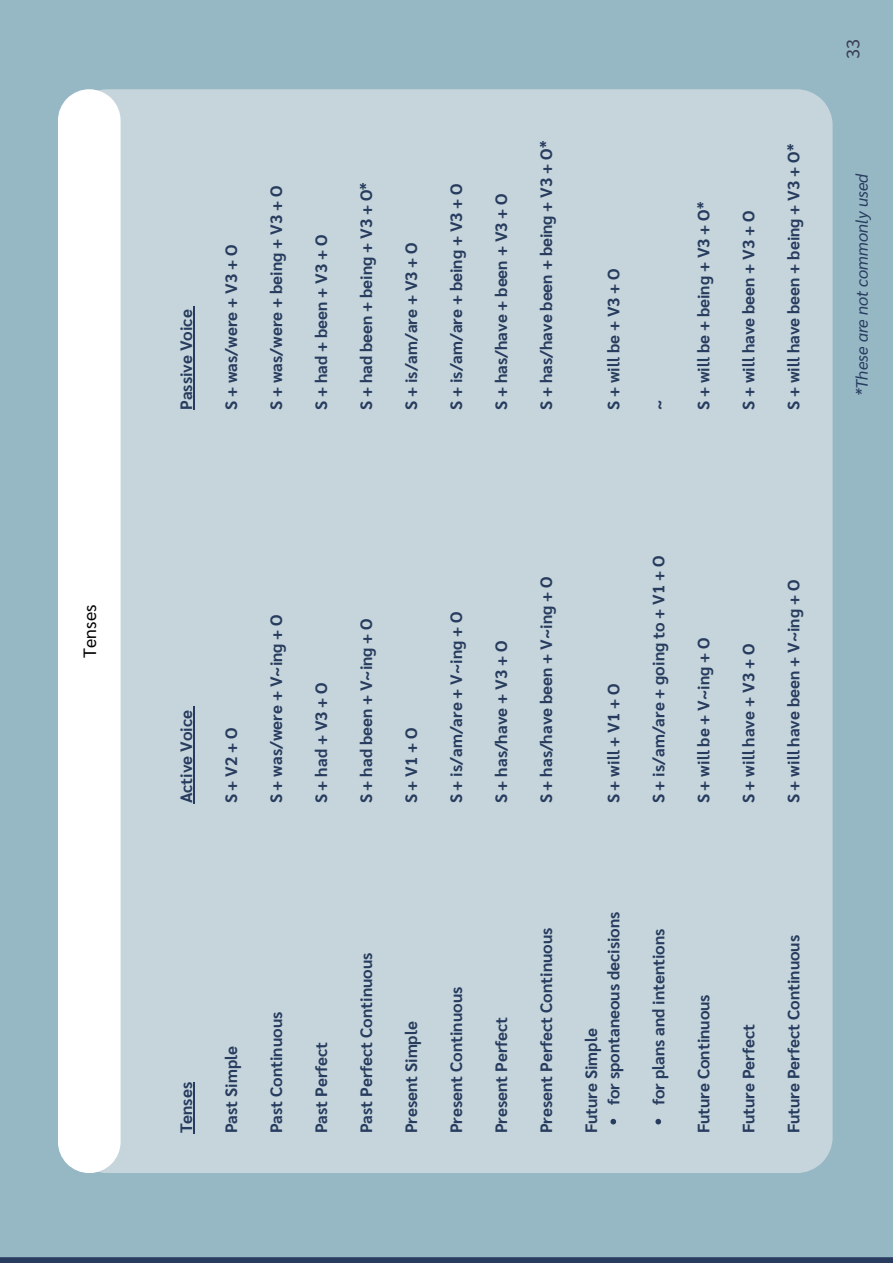
<style>
.page{position:relative;width:893px;height:1264px;background:#fff}
.page>*{position:absolute;margin:0;border:0;box-sizing:border-box;transform-origin:0 0}
.t1{font:18px "Sarabun";color:#383e54}
.t2{font:17.7px "Sarabun";color:#000}
.t3{font:700 16.5px "Sarabun";color:#273c5e}
.t4{font:italic 16.5px "Sarabun";color:#273c5e}
</style>
<div class="page">
<div style="left:0;top:0;width:892px;height:1262px;background:#96b7c4"></div>
<div style="left:121px;top:89px;width:711px;height:1084px;background:#c6d5dc"></div>
<div style="left:0;top:1257px;width:892px;height:5px;background:#273c5e"></div>
<hr style="left:193px;top:309px;width:1px;height:101px;background:#273c5e">
<svg style="left:610px;top:1118px;width:6px;height:6px"></svg>
<svg style="left:655px;top:1118px;width:6px;height:6px"></svg>
<hr style="left:193px;top:1082px;width:1px;height:51px;background:#273c5e">
<hr style="left:193px;top:710px;width:1px;height:93px;background:#273c5e">
<div style="left:58px;top:89px;width:63px;height:1084px;background:#fff"></div>
<p class="t2" style="left:77px;top:657px;width:54px;rotate:-90deg">Tenses</p>
<p class="t3" style="left:174px;top:410px;width:102px;rotate:-90deg">Passive Voice</p>
<p class="t3" style="left:219px;top:410px;width:167px;rotate:-90deg">S + was/were + V3 + O</p>
<p class="t3" style="left:264px;top:410px;width:226px;rotate:-90deg">S + was/were + being + V3 + O</p>
<p class="t3" style="left:309px;top:410px;width:177px;rotate:-90deg">S+had+been+V3+O</p>
<p class="t3" style="left:354px;top:410px;width:229px;rotate:-90deg">S + had been + being + V3 + O*</p>
<p class="t3" style="left:399px;top:410px;width:169px;rotate:-90deg">S + is/am/are + V3 + O</p>
<p class="t3" style="left:444px;top:410px;width:228px;rotate:-90deg">S + is/am/are + being + V3 + O</p>
<p class="t3" style="left:489px;top:410px;width:218px;rotate:-90deg">S + has/have + been + V3 + O</p>
<p class="t3" style="left:534px;top:410px;width:271px;rotate:-90deg">S + has/have been + being + V3 + O*</p>
<p class="t3" style="left:601px;top:410px;width:143px;rotate:-90deg">S+willbe+V3+O</p>
<p class="t3" style="left:646px;top:410px;width:12px;rotate:-90deg">~</p>
<p class="t3" style="left:691px;top:410px;width:210px;rotate:-90deg">S + will be + being + V3 + O*</p>
<p class="t3" style="left:736px;top:410px;width:201px;rotate:-90deg">S + will have been + V3 + O</p>
<p class="t3" style="left:781px;top:410px;width:267px;rotate:-90deg">S + will have been + being + V3 + O*</p>
<p class="t1" style="left:840px;top:59px;width:21px;rotate:-90deg">33</p>
<p class="t4" style="left:850px;top:396px;width:224px;rotate:-90deg">*These are not commonly used</p>
<p class="t3" style="left:174px;top:803px;width:95px;rotate:-90deg">Active Voice</p>
<p class="t3" style="left:219px;top:803px;width:78px;rotate:-90deg">S+V2+O</p>
<p class="t3" style="left:264px;top:803px;width:191px;rotate:-90deg">S + was/were + V~ing + O</p>
<p class="t3" style="left:309px;top:803px;width:123px;rotate:-90deg">S+had+V3+O</p>
<p class="t3" style="left:354px;top:803px;width:187px;rotate:-90deg">S + had been + V~ing + O</p>
<p class="t3" style="left:399px;top:803px;width:78px;rotate:-90deg">S+V1+O</p>
<p class="t3" style="left:444px;top:803px;width:193px;rotate:-90deg">S + is/am/are + V~ing + O</p>
<p class="t3" style="left:489px;top:803px;width:164px;rotate:-90deg">S + has/have + V3 + O</p>
<p class="t3" style="left:534px;top:803px;width:228px;rotate:-90deg">S + has/have been + V~ing + O</p>
<p class="t3" style="left:601px;top:803px;width:121px;rotate:-90deg">S+will+V1+O</p>
<p class="t3" style="left:646px;top:803px;width:249px;rotate:-90deg">S + is/am/are + going to + V1 + O</p>
<p class="t3" style="left:691px;top:803px;width:167px;rotate:-90deg">S + will be + V~ing + O</p>
<p class="t3" style="left:736px;top:803px;width:161px;rotate:-90deg">S + will have + V3 + O</p>
<p class="t3" style="left:781px;top:803px;width:225px;rotate:-90deg">S + will have been + V~ing + O</p>
<p class="t3" style="left:174px;top:1133px;width:53px;rotate:-90deg">Tenses</p>
<p class="t3" style="left:219px;top:1133px;width:89px;rotate:-90deg">Past Simple</p>
<p class="t3" style="left:264px;top:1133px;width:123px;rotate:-90deg">Past Continuous</p>
<p class="t3" style="left:309px;top:1133px;width:93px;rotate:-90deg">Past Perfect</p>
<p class="t3" style="left:354px;top:1133px;width:182px;rotate:-90deg">Past Perfect Continuous</p>
<p class="t3" style="left:399px;top:1133px;width:114px;rotate:-90deg">Present Simple</p>
<p class="t3" style="left:444px;top:1133px;width:148px;rotate:-90deg">Present Continuous</p>
<p class="t3" style="left:489px;top:1133px;width:118px;rotate:-90deg">Present Perfect</p>
<p class="t3" style="left:534px;top:1133px;width:207px;rotate:-90deg">Present Perfect Continuous</p>
<p class="t3" style="left:601px;top:1105px;width:195px;rotate:-90deg">for spontaneous decisions</p>
<p class="t3" style="left:579px;top:1133px;width:106px;rotate:-90deg">Future Simple</p>
<p class="t3" style="left:646px;top:1105px;width:178px;rotate:-90deg">for plans and intentions</p>
<p class="t3" style="left:691px;top:1133px;width:141px;rotate:-90deg">Future Continuous</p>
<p class="t3" style="left:736px;top:1133px;width:111px;rotate:-90deg">Future Perfect</p>
<p class="t3" style="left:781px;top:1133px;width:200px;rotate:-90deg">Future Perfect Continuous</p>
</div>
